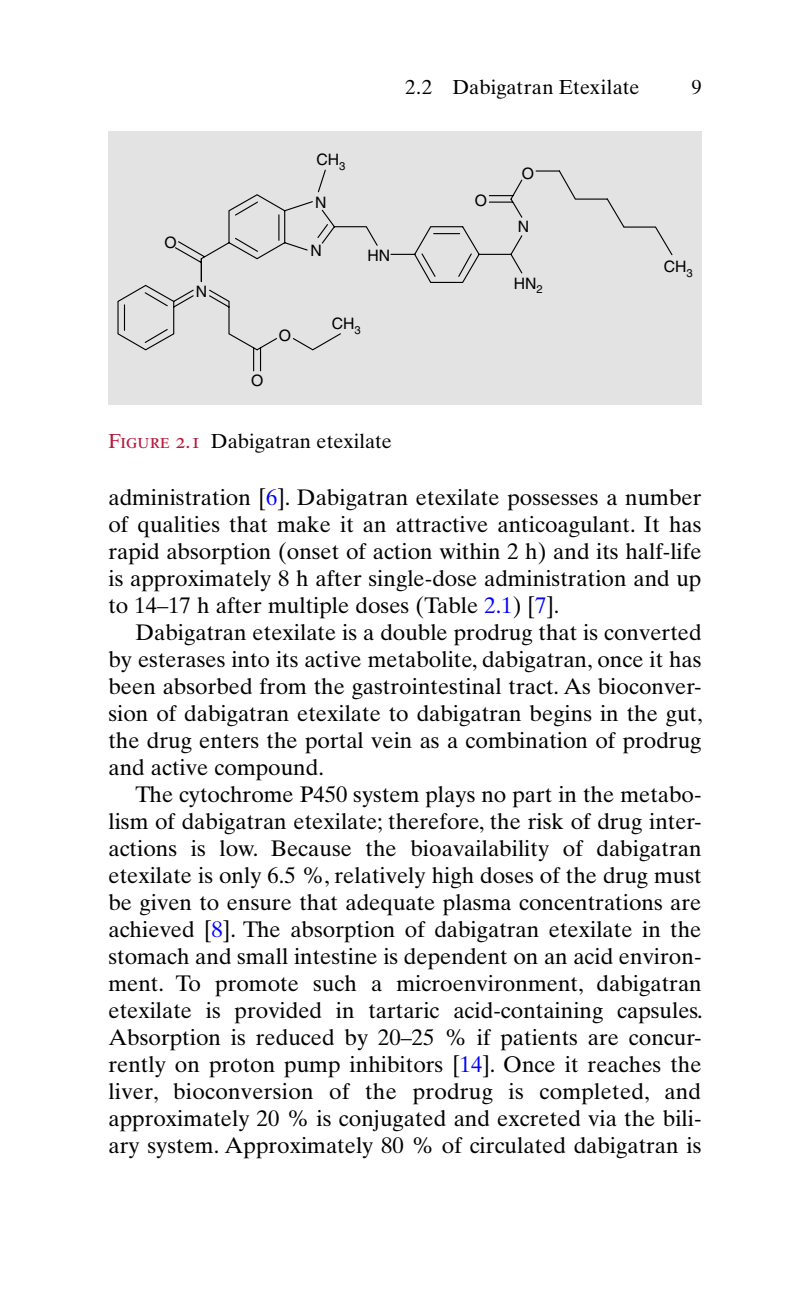
<style>
.page{position:relative;width:810px;height:1296px;background:#fff}
.page>*{position:absolute;margin:0;border:0;box-sizing:border-box;transform-origin:0 0}
.t1{font:22.5px/27px "Cjnkgw Times Ten";color:#000;text-align:justify}
.t2{font:20.25px "Cjnkgw Times Ten";color:#000}
.t3{font:15.75px "Cymjpf Helvetica";color:#000}
.s1{font-family:"Ypkpcw Times Ten Roman SC";color:#b61a3d}
.s2{color:#0000fa}
</style>
<div class="page">
<div style="left:108px;top:131px;width:594px;height:274px;background:#e3e3e3"></div>
<svg style="left:117px;top:169px;width:556px;height:203px"></svg>
<p class="t2" style="left:405px;top:76px;width:236px">2.2 Dabigatran Etexilate</p>
<p class="t3" style="left:164px;top:233px;width:14px">O</p>
<p class="t3" style="left:317px;top:150px;width:30px">CH<sub>3</sub></p>
<p class="t3" style="left:315px;top:193px;width:13px">N</p>
<p class="t3" style="left:310px;top:242px;width:13px">N</p>
<p class="t3" style="left:367px;top:246px;width:24px">HN</p>
<p class="t3" style="left:475px;top:191px;width:14px">O</p>
<p class="t3" style="left:522px;top:164px;width:14px">O</p>
<p class="t3" style="left:518px;top:217px;width:13px">N</p>
<p class="t3" style="left:196px;top:282px;width:13px">N</p>
<p class="t3" style="left:514px;top:274px;width:30px">HN<sub>2</sub></p>
<p class="t3" style="left:251px;top:372px;width:14px">O</p>
<p class="t3" style="left:279px;top:327px;width:14px">O</p>
<p class="t3" style="left:332px;top:314px;width:30px">CH<sub>3</sub></p>
<p class="t2" style="left:108px;top:429px;width:285px"><span class="s1">Figure 2.1</span> Dabigatran etexilate</p>
<p class="t2" style="left:691px;top:76px;width:12px">9</p>
<p class="t3" style="left:664px;top:258px;width:30px">CH<sub>3</sub></p>
<p class="t1" style="left:108px;top:484px;width:595px">administration [<span class="s2">6</span>]. Dabigatran etexilate possesses a number of qualities that make it an attractive anticoagulant. It has rapid absorption (onset of action within 2 h) and its half-life is approximately 8 h after single-dose administration and up to 14–17 h after multiple doses (Table <span class="s2">2.1</span>) [<span class="s2">7</span>].</p>
<p class="t1" style="left:108px;top:619px;width:596px;text-indent:27px">Dabigatran etexilate is a double prodrug that is converted by esterases into its active metabolite, dabigatran, once it has been absorbed from the gastrointestinal tract. As bioconver&shy;sion of dabigatran etexilate to dabigatran begins in the gut, the drug enters the portal vein as a combination of prodrug and active compound.</p>
<p class="t1" style="left:108px;top:781px;width:596px;text-indent:27px">The cytochrome P450 system plays no part in the metabo&shy;lism of dabigatran etexilate; therefore, the risk of drug inter&shy;actions is low. Because the bioavailability of dabigatran etexilate is only 6.5 %, relatively high doses of the drug must be given to ensure that adequate plasma concentrations are achieved [<span class="s2">8</span>]. The absorption of dabigatran etexilate in the stomach and small intestine is dependent on an acid environ&shy;ment. To promote such a microenvironment, dabigatran etexilate is provided in tartaric acid-containing capsules.<br>Absorption is reduced by 20–25 % if patients are concur&shy;rently on proton pump inhibitors [<span class="s2">14</span>]. Once it reaches the liver, bioconversion of the prodrug is completed, and approximately 20 % is conjugated and excreted via the bili&shy;ary system. Approximately 80 % of circulated dabigatran is</p>
</div>
